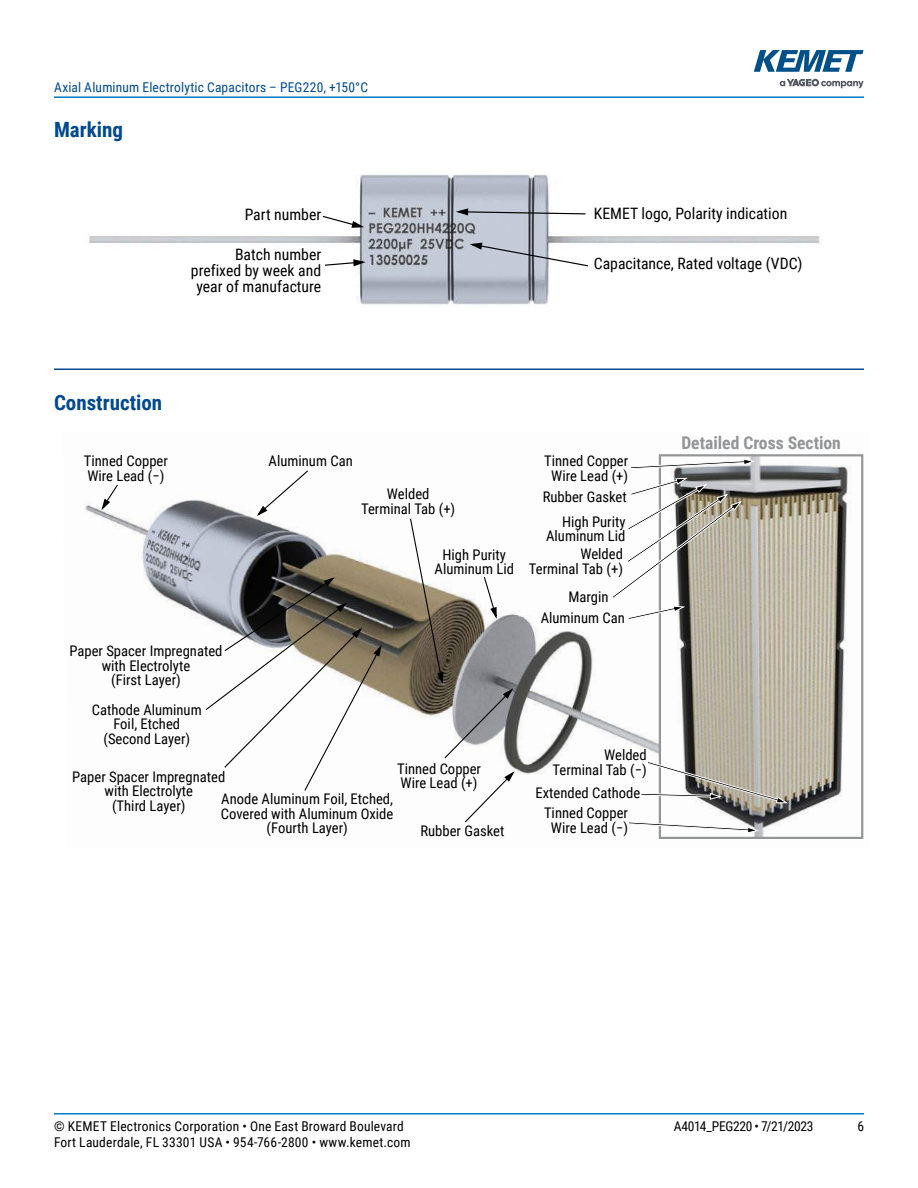
<style>
.page{position:relative;width:918px;height:1188px;background:#fff}
.page>*{position:absolute;margin:0;border:0;box-sizing:border-box;transform-origin:0 0}
.t1{font:700 21px "Roboto Condensed";color:#004990}
.t2{font:700 17.55px "Roboto Condensed";color:#939597}
.t3{font:15.75px/15.8px "Roboto Condensed";color:#000;text-align:right}
.t4{font:14.7px/14.7px "Roboto Condensed";color:#000;text-align:center}
.t5{font:13.5px/16.2px "Roboto Condensed";letter-spacing:.015em;color:#000}
.t6{font:13.5px "Roboto Condensed";letter-spacing:.01em;color:#004990}
.t7{font:13.5px "Roboto Condensed";letter-spacing:-.02em;color:#000}
</style>
<div class="page">
<hr style="left:54px;top:1113px;width:810px;height:2px;background:#007cc2">
<hr style="left:54px;top:96px;width:810px;height:2px;background:#007cc2">
<svg style="left:780px;top:79px;width:84px;height:9px"></svg>
<svg style="left:754px;top:50px;width:110px;height:22px"></svg>
<hr style="left:54px;top:368px;width:810px;height:2px;background:#004990">
<img style="left:89px;top:174px;width:733px;height:133px">
<svg style="left:453px;top:207px;width:134px;height:9px"></svg>
<svg style="left:321px;top:215px;width:46px;height:14px"></svg>
<svg style="left:324px;top:258px;width:45px;height:9px"></svg>
<svg style="left:467px;top:242px;width:122px;height:25px"></svg>
<img style="left:85px;top:454px;width:779px;height:385px">
<img style="left:662px;top:457px;width:198px;height:379px">
<div style="left:659px;top:454px;width:204px;height:385px;border:2px solid #939597"></div>
<svg style="left:255px;top:469px;width:54px;height:49px"></svg>
<svg style="left:464px;top:769px;width:52px;height:55px"></svg>
<svg style="left:100px;top:484px;width:19px;height:28px"></svg>
<svg style="left:204px;top:576px;width:179px;height:216px"></svg>
<svg style="left:630px;top:458px;width:126px;height:11px"></svg>
<svg style="left:611px;top:478px;width:132px;height:142px"></svg>
<svg style="left:409px;top:517px;width:106px;height:243px"></svg>
<svg style="left:627px;top:821px;width:133px;height:13px"></svg>
<svg style="left:640px;top:761px;width:149px;height:43px"></svg>
<p class="t6" style="left:54px;top:82px;width:316px">Axial Aluminum Electrolytic Capacitors – PEG220, +150°C</p>
<h1 class="t1" style="left:54px;top:115px;width:71px">Marking</h1>
<p class="t3" style="left:245px;top:207px;width:78px">Part number</p>
<p class="t3" style="left:594px;top:206px;width:195px">KEMET logo, Polarity indication</p>
<p class="t3" style="left:191px;top:248px;width:132px">Batch number prefixed by week and year of manufacture</p>
<p class="t3" style="left:594px;top:257px;width:210px">Capacitance, Rated voltage (VDC)</p>
<h1 class="t1" style="left:54px;top:388px;width:110px">Construction</h1>
<p class="t4" style="left:84px;top:455px;width:86px;text-align:left">Tinned Copper<br>Wire Lead (−)</p>
<p class="t4" style="left:269px;top:454px;width:86px">Aluminum Can</p>
<p class="t4" style="left:361px;top:487px;width:96px">Welded<br>Terminal Tab (+)</p>
<p class="t4" style="left:435px;top:548px;width:81px">High Purity<br>Aluminum Lid</p>
<p class="t4" style="left:544px;top:455px;width:86px">Tinned Copper<br>Wire Lead (+)</p>
<p class="t4" style="left:543px;top:485px;width:85px;line-height:24.9px;text-align:right">Rubber Gasket<br>High Purity</p>
<p class="t4" style="left:546px;top:528px;width:81px;line-height:17.7px;text-align:right">Aluminum Lid<br>Welded</p>
<p class="t4" style="left:529px;top:562px;width:96px">Terminal Tab (+)</p>
<p class="t4" style="left:569px;top:590px;width:42px">Margin</p>
<p class="t4" style="left:541px;top:611px;width:86px">Aluminum Can</p>
<p class="t2" style="left:681px;top:433px;width:161px">Detailed Cross Section</p>
<p class="t4" style="left:69px;top:645px;width:155px">Paper Spacer Impregnated with Electrolyte<br>(First Layer)</p>
<p class="t4" style="left:92px;top:703px;width:111px">Cathode Aluminum<br>Foil, Etched (Second Layer)</p>
<p class="t4" style="left:397px;top:762px;width:86px;text-align:left">Tinned Copper<br>Wire Lead (+)</p>
<p class="t4" style="left:72px;top:770px;width:155px">Paper Spacer Impregnated with Electrolyte<br>(Third Layer)</p>
<p class="t4" style="left:221px;top:792px;width:174px">Anode Aluminum Foil, Etched,<br>Covered with Aluminum Oxide (Fourth Layer)</p>
<p class="t4" style="left:420px;top:824px;width:85px">Rubber Gasket</p>
<p class="t4" style="left:553px;top:748px;width:96px;text-align:right">Welded<br>Terminal Tab (−)</p>
<p class="t4" style="left:544px;top:806px;width:86px">Tinned Copper<br>Wire Lead (−)</p>
<p class="t4" style="left:535px;top:786px;width:106px">Extended Cathode</p>
<p class="t5" style="left:54px;top:1119px;width:358px">© KEMET Electronics Corporation • One East Broward Boulevard<br>Fort Lauderdale, FL 33301 USA • 954-766-2800 • www.kemet.com</p>
<p class="t7" style="left:674px;top:1120px;width:141px">A4014_PEG220 • 7/21/2023</p>
<p class="t5" style="left:857px;top:1119px;width:8px">6</p>
</div>
